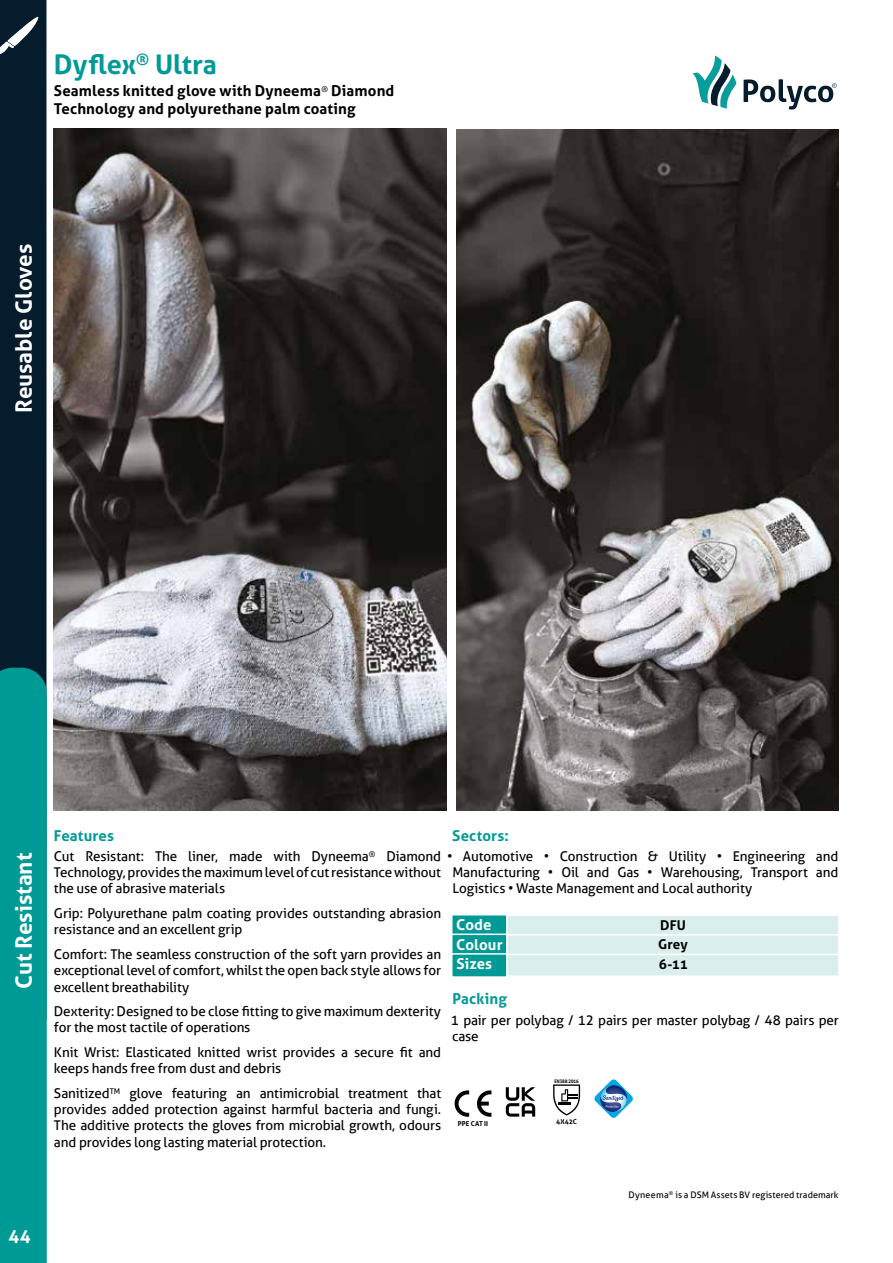
<style>
.page{position:relative;width:893px;height:1263px;background:#fff}
.page>*{position:absolute;margin:0;border:0;box-sizing:border-box;transform-origin:0 0}
.t1{font:700 27px "Aller";color:#009a96}
.t2{font:700 22.5px "Aller";color:#fff}
.t3{font:700 18px "Aller";color:#fff}
.t4{font:700 15px/18px "Aller";letter-spacing:.01em;color:#000}
.t5{font:700 15px "Aller";letter-spacing:.005em;color:#009a96}
.t6{font:700 15px "Aller";letter-spacing:.005em;color:#fff}
.t7{font:13.5px/16.2px "Aller";letter-spacing:-.01em;color:#000}
.t8{font:700 13.5px "Aller";letter-spacing:.015em;color:#000}
.t9{font:9px "Aller";letter-spacing:.005em;color:#000}
.t10{font:700 6.75px "Aller";letter-spacing:.005em;color:#000}
.t11{font:700 4.95px "Aller";letter-spacing:-.02em;color:#000;scale:.9 1}
</style>
<div class="page">
<div style="left:0;top:0;width:47px;height:668px;background:#051c2c"></div>
<div style="left:0;top:668px;width:47px;height:595px;background:#009a96"></div>
<svg style="left:0;top:16px;width:39px;height:39px"></svg>
<img style="left:54px;top:128px;width:392px;height:682px">
<svg style="left:744px;top:79px;width:92px;height:31px"></svg>
<svg style="left:692px;top:55px;width:44px;height:54px"></svg>
<div style="left:451px;top:914px;width:57px;height:25px;background:#009a96;border:2px solid #fff"></div>
<div style="left:506px;top:914px;width:334px;height:24px;background:#daeeee;border:2px solid #fff"></div>
<div style="left:452px;top:934px;width:55px;height:23px;background:#009a96"></div>
<div style="left:451px;top:933px;width:57px;height:25px;border:2px solid #fff"></div>
<div style="left:506px;top:934px;width:334px;height:23px;background:#daeeee;border:2px solid #fff"></div>
<div style="left:452px;top:954px;width:55px;height:23px;background:#009a96"></div>
<div style="left:451px;top:953px;width:57px;height:25px;border:2px solid #fff"></div>
<div style="left:506px;top:954px;width:334px;height:23px;background:#daeeee;border:2px solid #fff"></div>
<svg style="left:477px;top:1090px;width:14px;height:27px"></svg>
<svg style="left:455px;top:1090px;width:14px;height:27px"></svg>
<svg style="left:594px;top:1079px;width:39px;height:39px"></svg>
<svg style="left:553px;top:1084px;width:27px;height:31px"></svg>
<svg style="left:506px;top:1087px;width:29px;height:29px"></svg>
<img style="left:456px;top:129px;width:383px;height:681px">
<h1 class="t1" style="left:54px;top:48px;width:164px">Dyflex<sup>®</sup> Ultra</h1>
<p class="t4" style="left:54px;top:82px;width:342px">Seamless knitted glove with Dyneema<sup>®</sup> Diamond<br>Technology and polyurethane palm coating</p>
<h2 class="t2" style="left:10px;top:413px;width:170px;rotate:-90deg">Reusable Gloves</h2>
<h2 class="t2" style="left:10px;top:988px;width:137px;rotate:-90deg">Cut Resistant</h2>
<h3 class="t3" style="left:9px;top:1225px;width:24px">44</h3>
<p class="t5" style="left:452px;top:826px;width:58px">Sectors:</p>
<p class="t7" style="left:452px;top:864px;width:388px">Manufacturing • Oil and Gas • Warehousing, Transport and<br>Logistics • Waste Management and Local authority</p>
<p class="t6" style="left:456px;top:915px;width:37px">Code</p>
<p class="t8" style="left:660px;top:916px;width:27px">DFU</p>
<p class="t6" style="left:456px;top:935px;width:48px">Colour</p>
<p class="t8" style="left:658px;top:936px;width:31px">Grey</p>
<p class="t6" style="left:456px;top:954px;width:37px">Sizes</p>
<p class="t8" style="left:659px;top:955px;width:31px">6-11</p>
<p class="t5" style="left:452px;top:989px;width:56px">Packing</p>
<p class="t7" style="left:451px;top:1012px;width:389px">1 pair per polybag / 12 pairs per master polybag / 48 pairs per case</p>
<p class="t5" style="left:54px;top:826px;width:62px">Features</p>
<p class="t7" style="left:54px;top:848px;width:786px">Cut Resistant: The liner, made with Dyneema<sup>®</sup> Diamond • Automotive • Construction &amp; Utility • Engineering and<br>Technology, provides the maximum level of cut resistance without<br>the use of abrasive materials</p>
<p class="t7" style="left:54px;top:905px;width:389px">Grip: Polyurethane palm coating provides outstanding abrasion resistance and an excellent grip</p>
<p class="t7" style="left:54px;top:946px;width:389px;text-align:justify">Comfort: The seamless construction of the soft yarn provides an exceptional level of comfort, whilst the open back style allows for excellent breathability</p>
<p class="t7" style="left:54px;top:1003px;width:389px">Dexterity: Designed to be close fitting to give maximum dexterity for the most tactile of operations</p>
<p class="t7" style="left:54px;top:1044px;width:389px">Knit Wrist: Elasticated knitted wrist provides a secure fit and keeps hands free from dust and debris</p>
<p class="t7" style="left:54px;top:1085px;width:389px;text-align:justify">Sanitized<sup>TM</sup> glove featuring an antimicrobial treatment that provides added protection against harmful bacteria and fungi.<br>The additive protects the gloves from microbial growth, odours and provides long lasting material protection.</p>
<p class="t11" style="left:555px;top:1078px;width:28px">EN388:2016</p>
<p class="t10" style="left:556px;top:1118px;width:22px">4X42C</p>
<p class="t10" style="left:458px;top:1119px;width:32px">PPE CAT II</p>
<p class="t9" style="left:628px;top:1189px;width:211px">Dyneema<sup>®</sup> is a DSM Assets BV registered trademark</p>
</div>
